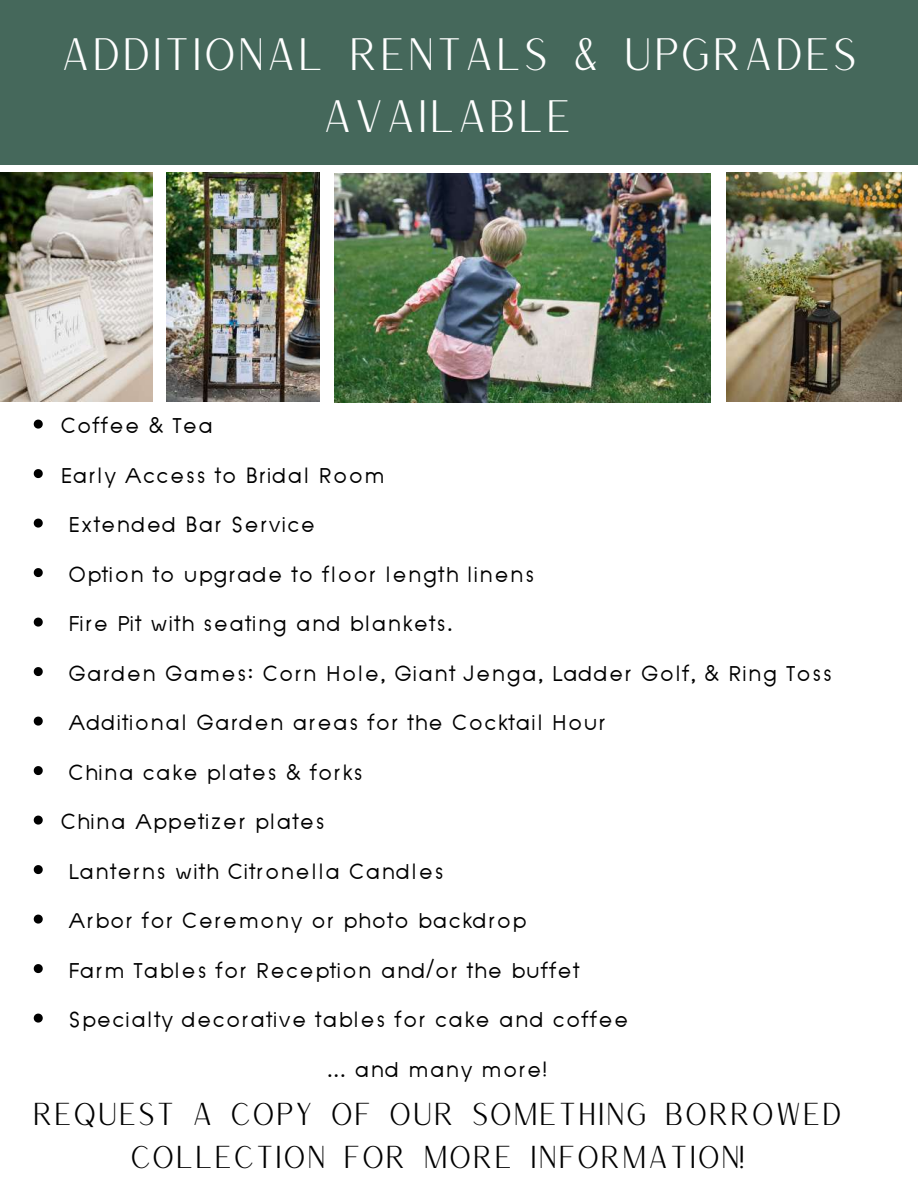
<style>
.page{position:relative;width:918px;height:1188px;background:#fff}
.page>*{position:absolute;margin:0;border:0;box-sizing:border-box;transform-origin:0 0}
.t1{font:44.25px/61.8px "Versailles";color:#fff;text-align:center}
.t2{font:35.4px "Chula Narak";color:#000}
.t3{font:30.9px/42.8px "Versailles";color:#000;text-align:center}
</style>
<div class="page">
<div style="left:0;top:0;width:918px;height:164px;background:#45685b"></div>
<svg style="left:34px;top:420px;width:9px;height:9px"></svg>
<svg style="left:34px;top:469px;width:9px;height:9px"></svg>
<svg style="left:34px;top:519px;width:9px;height:9px"></svg>
<svg style="left:34px;top:568px;width:9px;height:9px"></svg>
<svg style="left:34px;top:618px;width:9px;height:9px"></svg>
<svg style="left:34px;top:667px;width:9px;height:9px"></svg>
<svg style="left:34px;top:717px;width:9px;height:9px"></svg>
<svg style="left:34px;top:766px;width:9px;height:9px"></svg>
<svg style="left:34px;top:816px;width:9px;height:9px"></svg>
<svg style="left:34px;top:865px;width:9px;height:9px"></svg>
<svg style="left:34px;top:915px;width:9px;height:9px"></svg>
<svg style="left:34px;top:964px;width:9px;height:9px"></svg>
<svg style="left:34px;top:1014px;width:9px;height:9px"></svg>
<img style="left:334px;top:174px;width:376px;height:228px">
<img style="left:0;top:172px;width:153px;height:230px">
<img style="left:166px;top:172px;width:153px;height:230px">
<img style="left:727px;top:172px;width:174px;height:230px">
<p class="t1" style="left:60px;top:21px;width:800px">ADDITIONAL RENTALS &amp; UPGRADES<br>AVAILABLE</p>
<p class="t2" style="left:60px;top:405px;width:155px">Coffee &amp; Tea</p>
<p class="t2" style="left:60px;top:454px;width:327px">Early Access to Bridal Room</p>
<p class="t2" style="left:68px;top:504px;width:249px">Extended Bar Service</p>
<p class="t2" style="left:68px;top:553px;width:469px">Option to upgrade to floor length linens</p>
<p class="t2" style="left:68px;top:603px;width:387px">Fire Pit with seating and blankets.</p>
<p class="t2" style="left:68px;top:652px;width:767px">Garden Games: Corn Hole, Giant Jenga, Ladder Golf, &amp; Ring Toss</p>
<p class="t2" style="left:68px;top:702px;width:540px">Additional Garden areas for the Cocktail Hour</p>
<p class="t2" style="left:68px;top:751px;width:297px">China cake plates &amp; forks</p>
<p class="t2" style="left:60px;top:801px;width:267px">China Appetizer plates</p>
<p class="t2" style="left:68px;top:850px;width:378px">Lanterns with Citronella Candles</p>
<p class="t2" style="left:68px;top:900px;width:460px">Arbor for Ceremony or photo backdrop</p>
<p class="t2" style="left:68px;top:949px;width:513px">Farm Tables for Reception and/or the buffet</p>
<p class="t2" style="left:68px;top:999px;width:563px">Specialty decorative tables for cake and coffee</p>
<p class="t2" style="left:327px;top:1048px;width:223px">... and many more!</p>
<p class="t3" style="left:32px;top:1091px;width:812px">REQUEST A COPY OF OUR SOMETHING BORROWED<br>COLLECTION FOR MORE INFORMATION!</p>
</div>
